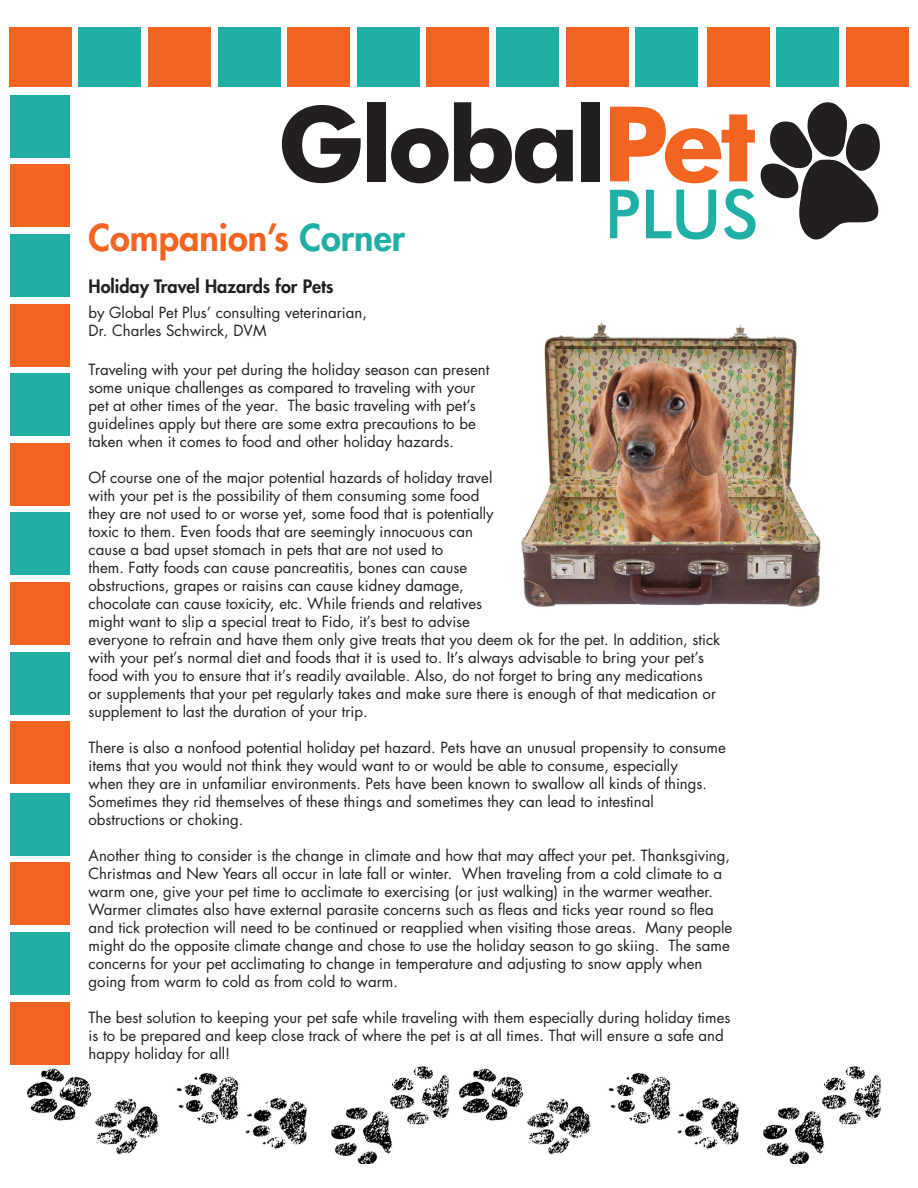
<style>
.page{position:relative;width:918px;height:1188px;background:#fff}
.page>*{position:absolute;margin:0;border:0;box-sizing:border-box;transform-origin:0 0}
.t1{font:800 36px "Futura";color:#f36421}
.t2{font:800 18px "Futura";color:#231f20}
.t3{font:15px/18px "Futura";color:#231f20}
.s1{color:#1fafa4}
</style>
<div class="page">
<div style="left:9px;top:27px;width:62px;height:60px;background:#f36421"></div>
<div style="left:79px;top:27px;width:62px;height:60px;background:#1fafa4"></div>
<div style="left:288px;top:27px;width:62px;height:60px;background:#f36421"></div>
<div style="left:218px;top:27px;width:62px;height:60px;background:#1fafa4"></div>
<div style="left:148px;top:27px;width:63px;height:60px;background:#f36421"></div>
<div style="left:357px;top:27px;width:62px;height:60px;background:#1fafa4"></div>
<div style="left:427px;top:27px;width:62px;height:60px;background:#f36421"></div>
<div style="left:636px;top:27px;width:62px;height:60px;background:#1fafa4"></div>
<div style="left:566px;top:27px;width:62px;height:60px;background:#f36421"></div>
<div style="left:496px;top:27px;width:63px;height:60px;background:#1fafa4"></div>
<div style="left:707px;top:27px;width:62px;height:60px;background:#f36421"></div>
<div style="left:777px;top:27px;width:62px;height:60px;background:#1fafa4"></div>
<div style="left:846px;top:27px;width:63px;height:60px;background:#f36421"></div>
<svg style="left:282px;top:105px;width:79px;height:78px"></svg>
<div style="left:367px;top:102px;width:18px;height:79px;background:#231f20"></div>
<svg style="left:391px;top:102px;width:182px;height:81px"></svg>
<div style="left:582px;top:102px;width:18px;height:79px;background:#231f20"></div>
<svg style="left:610px;top:102px;width:270px;height:138px"></svg>
<img style="left:27px;top:1066px;width:433px;height:98px">
<img style="left:460px;top:1066px;width:422px;height:98px">
<div style="left:10px;top:95px;width:60px;height:62px;background:#1fafa4"></div>
<div style="left:10px;top:165px;width:60px;height:62px;background:#f36421"></div>
<div style="left:10px;top:374px;width:60px;height:62px;background:#1fafa4"></div>
<div style="left:10px;top:304px;width:60px;height:62px;background:#f36421"></div>
<div style="left:10px;top:234px;width:60px;height:63px;background:#1fafa4"></div>
<div style="left:10px;top:443px;width:60px;height:62px;background:#f36421"></div>
<div style="left:10px;top:513px;width:60px;height:62px;background:#1fafa4"></div>
<div style="left:10px;top:722px;width:60px;height:62px;background:#f36421"></div>
<div style="left:10px;top:652px;width:60px;height:62px;background:#1fafa4"></div>
<div style="left:10px;top:582px;width:60px;height:63px;background:#f36421"></div>
<div style="left:10px;top:793px;width:60px;height:62px;background:#1fafa4"></div>
<div style="left:10px;top:863px;width:60px;height:62px;background:#f36421"></div>
<div style="left:10px;top:932px;width:60px;height:63px;background:#1fafa4"></div>
<div style="left:10px;top:1002px;width:60px;height:63px;background:#f36421"></div>
<img style="left:521px;top:322px;width:300px;height:285px">
<p class="t1" style="left:89px;top:214px;width:318px">Companion’s <span class="s1">Corner</span></p>
<p class="t2" style="left:89px;top:274px;width:246px">Holiday Travel Hazards for Pets</p>
<p class="t3" style="left:89px;top:303px;width:280px">by Global Pet Plus’ consulting veterinarian,<br>Dr. Charles Schwirck, DVM</p>
<p class="t3" style="left:89px;top:360px;width:402px">Traveling with your pet during the holiday season can present some unique challenges as compared to traveling with your pet at other times of the year. The basic traveling with pet’s guidelines apply but there are some extra precautions to be taken when it comes to food and other holiday hazards.</p>
<p class="t3" style="left:89px;top:468px;width:633px">Of course one of the major potential hazards of holiday travel<br>with your pet is the possibility of them consuming some food<br>they are not used to or worse yet, some food that is potentially<br>toxic to them. Even foods that are seemingly innocuous can<br>cause a bad upset stomach in pets that are not used to<br>them. Fatty foods can cause pancreatitis, bones can cause<br>obstructions, grapes or raisins can cause kidney damage,<br>chocolate can cause toxicity, etc. While friends and relatives<br>might want to slip a special treat to Fido, it’s best to advise<br>everyone to refrain and have them only give treats that you deem ok for the pet. In addition, stick with your pet’s normal diet and foods that it is used to. It’s always advisable to bring your pet’s food with you to ensure that it’s readily available. Also, do not forget to bring any medications<br>or supplements that your pet regularly takes and make sure there is enough of that medication or supplement to last the duration of your trip.</p>
<p class="t3" style="left:89px;top:738px;width:639px">There is also a nonfood potential holiday pet hazard. Pets have an unusual propensity to consume items that you would not think they would want to or would be able to consume, especially<br>when they are in unfamiliar environments. Pets have been known to swallow all kinds of things.<br>Sometimes they rid themselves of these things and sometimes they can lead to intestinal obstructions or choking.</p>
<p class="t3" style="left:89px;top:846px;width:645px">Another thing to consider is the change in climate and how that may affect your pet. Thanksgiving, Christmas and New Years all occur in late fall or winter. When traveling from a cold climate to a warm one, give your pet time to acclimate to exercising (or just walking) in the warmer weather.<br>Warmer climates also have external parasite concerns such as fleas and ticks year round so flea and tick protection will need to be continued or reapplied when visiting those areas. Many people might do the opposite climate change and chose to use the holiday season to go skiing. The same concerns for your pet acclimating to change in temperature and adjusting to snow apply when going from warm to cold as from cold to warm.</p>
<p class="t3" style="left:89px;top:1008px;width:643px">The best solution to keeping your pet safe while traveling with them especially during holiday times is to be prepared and keep close track of where the pet is at all times. That will ensure a safe and happy holiday for all!</p>
</div>
